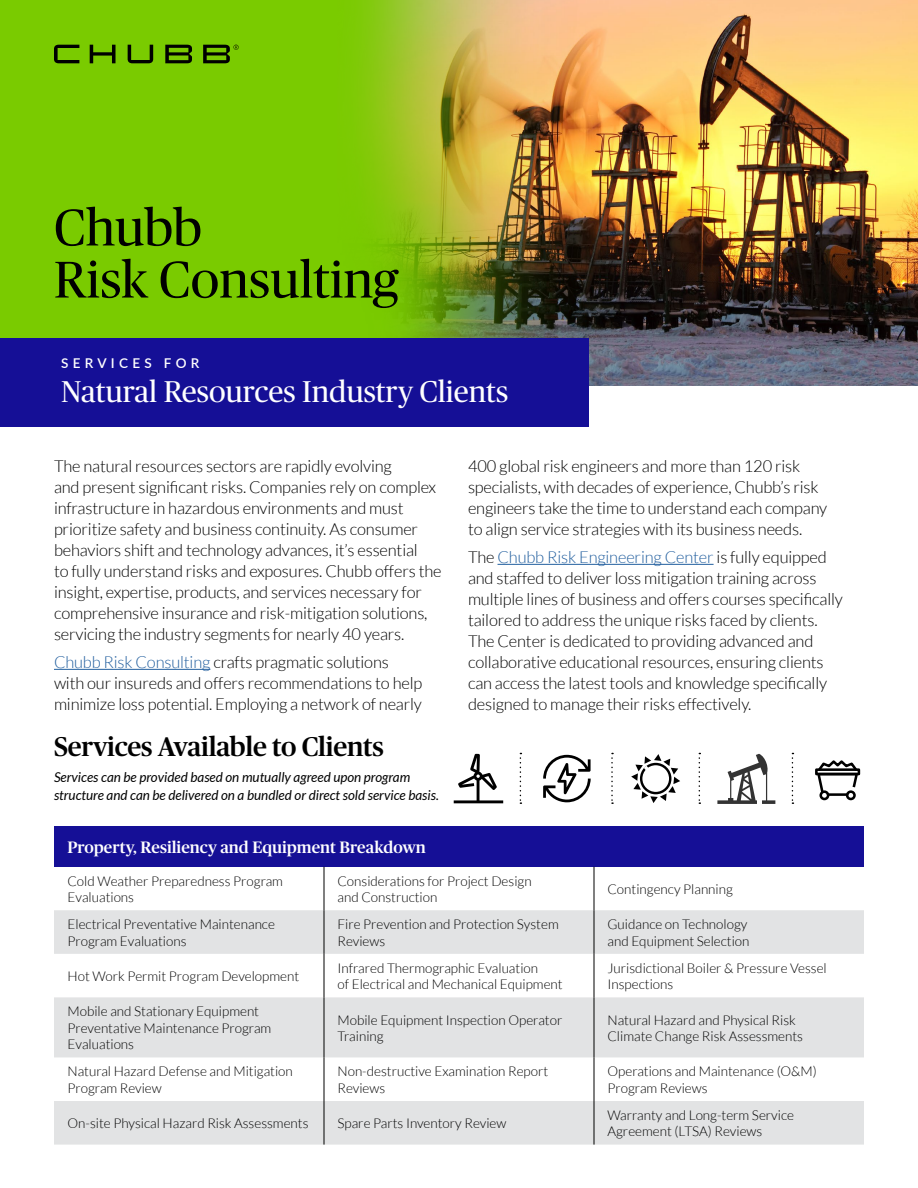
<style>
.page{position:relative;width:918px;height:1188px;background:#fff}
.page>*{position:absolute;margin:0;border:0;box-sizing:border-box;transform-origin:0 0}
.t1{font:51.45px/52.1px "Chubb Publico";color:#000}
.H1_Letterspace{font:30px "Chubb Publico";color:#fff}
.H1_Head{font:500 27px "Chubb Publico";letter-spacing:-.01em;color:#000}
.Intro{font:300 16.5px/21px "Lato";letter-spacing:-.01em;color:#000}
.Chart_Head{font:500 16.5px "Chubb Publico";color:#fff}
.Chart_Body{font:300 13.5px/16.5px "Lato";color:#000}
.Body{font:italic 13.5px/18px "Lato";color:#000}
.H1_Letterspace-2{font:600 13.5px "Lato";letter-spacing:.32em;color:#fff}
.s1{color:#215e9e}
</style>
<div class="page">
<div style="left:0;top:0;width:918px;height:386px;background:#7acb00"></div>
<img style="left:363px;top:0;width:555px;height:386px">
<div style="left:0;top:338px;width:589px;height:89px;background:#150f96"></div>
<svg style="left:454px;top:754px;width:49px;height:49px"></svg>
<svg style="left:543px;top:755px;width:48px;height:47px"></svg>
<svg style="left:717px;top:754px;width:58px;height:50px"></svg>
<svg style="left:631px;top:754px;width:49px;height:49px"></svg>
<hr style="left:828px;top:793px;width:19px;height:3px;background:#000">
<div style="left:819px;top:790px;width:10px;height:10px;border:3px solid #000;border-radius:50%"></div>
<div style="left:846px;top:790px;width:10px;height:10px;border:3px solid #000;border-radius:50%"></div>
<svg style="left:815px;top:760px;width:45px;height:35px"></svg>
<svg style="left:520px;top:753px;width:1px;height:51px"></svg>
<svg style="left:699px;top:753px;width:1px;height:51px"></svg>
<svg style="left:611px;top:753px;width:2px;height:51px"></svg>
<svg style="left:792px;top:753px;width:1px;height:51px"></svg>
<svg style="left:54px;top:45px;width:185px;height:18px"></svg>
<hr style="left:54px;top:669px;width:156px;height:1px;background:#215e9e">
<hr style="left:498px;top:564px;width:216px;height:1px;background:#215e9e">
<div style="left:54px;top:826px;width:810px;height:41px;background:#150f96"></div>
<svg style="left:54px;top:910px;width:810px;height:235px;fill:#e2e3e4"></svg>
<hr style="left:324px;top:867px;width:1px;height:43px;background:#000">
<hr style="left:594px;top:867px;width:1px;height:43px;background:#000">
<hr style="left:324px;top:910px;width:1px;height:44px;background:#000">
<hr style="left:594px;top:910px;width:1px;height:44px;background:#000">
<hr style="left:324px;top:954px;width:1px;height:43px;background:#000">
<hr style="left:594px;top:954px;width:1px;height:43px;background:#000">
<hr style="left:324px;top:997px;width:1px;height:60px;background:#000">
<hr style="left:594px;top:997px;width:1px;height:60px;background:#000">
<hr style="left:324px;top:1057px;width:1px;height:44px;background:#000">
<hr style="left:594px;top:1057px;width:1px;height:44px;background:#000">
<hr style="left:324px;top:1101px;width:1px;height:44px;background:#000">
<hr style="left:594px;top:1101px;width:1px;height:44px;background:#000">
<h1 class="t1" style="left:54px;top:199px;width:346px">Chubb<br>Risk Consulting</h1>
<h1 class="H1_Letterspace-2" style="left:61px;top:353px;width:140px">SERVICES FOR</h1>
<h1 class="H1_Letterspace" style="left:61px;top:371px;width:449px">Natural Resources Industry Clients</h1>
<p class="Intro" style="left:54px;top:456px;width:389px">The natural resources sectors are rapidly evolving<br>and present significant risks. Companies rely on complex infrastructure in hazardous environments and must prioritize safety and business continuity. As consumer behaviors shift and technology advances, it’s essential<br>to fully understand risks and exposures. Chubb offers the insight, expertise, products, and services necessary for comprehensive insurance and risk-mitigation solutions, servicing the industry segments for nearly 40 years.</p>
<p class="Intro" style="left:54px;top:652px;width:370px"><span class="s1">Chubb Risk Consulting</span> crafts pragmatic solutions with our insureds and offers recommendations to help minimize loss potential. Employing a network of nearly</p>
<h1 class="H1_Head" style="left:54px;top:728px;width:331px">Services Available to Clients</h1>
<p class="Body" style="left:54px;top:769px;width:386px">Services can be provided based on mutually agreed upon program structure and can be delivered on a bundled or direct sold service basis.</p>
<p class="Intro" style="left:468px;top:456px;width:361px">400 global risk engineers and more than 120 risk specialists, with decades of experience, Chubb’s risk engineers take the time to understand each company to align service strategies with its business needs.</p>
<p class="Intro" style="left:468px;top:547px;width:377px">The <span class="s1">Chubb Risk Engineering Center</span> is fully equipped and staffed to deliver loss mitigation training across multiple lines of business and offers courses specifically tailored to address the unique risks faced by clients.<br>The Center is dedicated to providing advanced and collaborative educational resources, ensuring clients can access the latest tools and knowledge specifically designed to manage their risks effectively.</p>
<h1 class="Chart_Head" style="left:68px;top:836px;width:360px">Property, Resiliency and Equipment Breakdown</h1>
<p class="Chart_Body" style="left:68px;top:873px;width:217px">Cold Weather Preparedness Program<br>Evaluations</p>
<p class="Chart_Body" style="left:338px;top:873px;width:196px">Considerations for Project Design and Construction</p>
<p class="Chart_Body" style="left:608px;top:881px;width:127px">Contingency Planning</p>
<p class="Chart_Body" style="left:68px;top:916px;width:209px">Electrical Preventative Maintenance<br>Program Evaluations</p>
<p class="Chart_Body" style="left:338px;top:916px;width:223px">Fire Prevention and Protection System<br>Reviews</p>
<p class="Chart_Body" style="left:608px;top:916px;width:144px">Guidance on Technology and Equipment Selection</p>
<p class="Chart_Body" style="left:68px;top:968px;width:233px">Hot Work Permit Program Development</p>
<p class="Chart_Body" style="left:338px;top:960px;width:227px">Infrared Thermographic Evaluation<br>of Electrical and Mechanical Equipment</p>
<p class="Chart_Body" style="left:608px;top:960px;width:221px">Jurisdictional Boiler &amp; Pressure Vessel<br>Inspections</p>
<p class="Chart_Body" style="left:68px;top:1003px;width:205px">Mobile and Stationary Equipment<br>Preventative Maintenance Program<br>Evaluations</p>
<p class="Chart_Body" style="left:338px;top:1012px;width:226px">Mobile Equipment Inspection Operator<br>Training</p>
<p class="Chart_Body" style="left:608px;top:1012px;width:197px">Natural Hazard and Physical Risk<br>Climate Change Risk Assessments</p>
<p class="Chart_Body" style="left:68px;top:1063px;width:227px">Natural Hazard Defense and Mitigation<br>Program Review</p>
<p class="Chart_Body" style="left:338px;top:1063px;width:212px">Non-destructive Examination Report<br>Reviews</p>
<p class="Chart_Body" style="left:608px;top:1063px;width:211px">Operations and Maintenance (O&amp;M)<br>Program Reviews</p>
<p class="Chart_Body" style="left:68px;top:1115px;width:243px">On-site Physical Hazard Risk Assessments</p>
<p class="Chart_Body" style="left:338px;top:1115px;width:170px">Spare Parts Inventory Review</p>
<p class="Chart_Body" style="left:608px;top:1107px;width:188px">Warranty and Long-term Service<br>Agreement (LTSA) Reviews</p>
</div>
